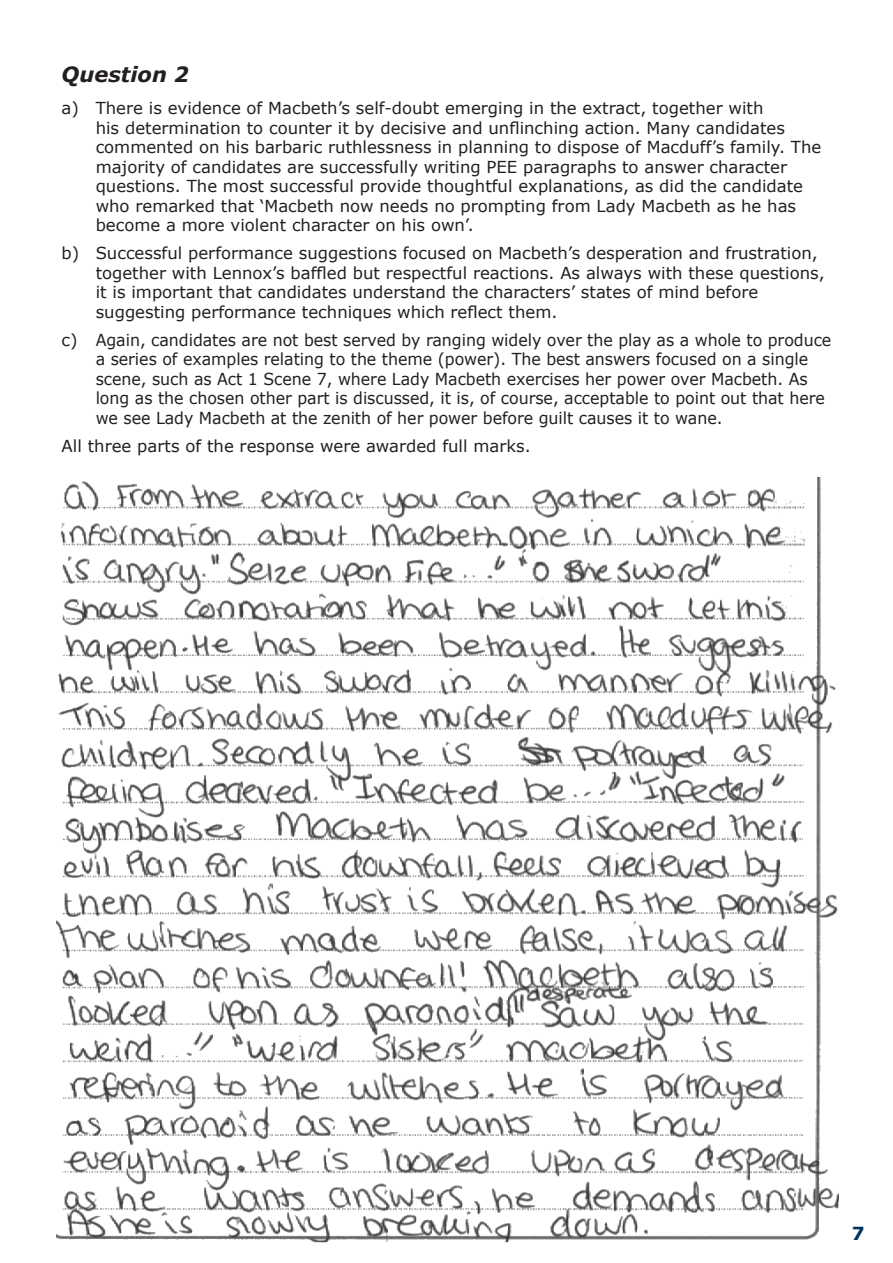
<style>
.page{position:relative;width:893px;height:1263px;background:#fff}
.page>*{position:absolute;margin:0;border:0;box-sizing:border-box;transform-origin:0 0}
.t1{font:italic 700 21px "Verdana";color:#231f20}
.t2{font:700 18px "Verdana";color:#00345e}
.t3{font:16.5px/19.5px "Verdana";color:#231f20}
</style>
<div class="page">
<img style="left:56px;top:478px;width:783px;height:764px">
<p class="t1" style="left:62px;top:59px;width:129px">Question 2</p>
<p class="t3" style="left:96px;top:98px;width:727px;text-indent:-34px">a) There is evidence of Macbeth’s self-doubt emerging in the extract, together with<br>his determination to counter it by decisive and unflinching action. Many candidates commented on his barbaric ruthlessness in planning to dispose of Macduff’s family. The majority of candidates are successfully writing PEE paragraphs to answer character questions. The most successful provide thoughtful explanations, as did the candidate who remarked that ‘Macbeth now needs no prompting from Lady Macbeth as he has become a more violent character on his own’.</p>
<p class="t3" style="left:96px;top:243px;width:730px;text-indent:-34px">b) Successful performance suggestions focused on Macbeth’s desperation and frustration, together with Lennox’s baffled but respectful reactions. As always with these questions, it is important that candidates understand the characters’ states of mind before suggesting performance techniques which reflect them.</p>
<p class="t3" style="left:96px;top:330px;width:737px;text-indent:-34px">c) Again, candidates are not best served by ranging widely over the play as a whole to produce a series of examples relating to the theme (power). The best answers focused on a single scene, such as Act 1 Scene 7, where Lady Macbeth exercises her power over Macbeth. As long as the chosen other part is discussed, it is, of course, acceptable to point out that here we see Lady Macbeth at the zenith of her power before guilt causes it to wane.</p>
<p class="t3" style="left:62px;top:436px;width:471px">All three parts of the response were awarded full marks.</p>
<p class="t2" style="left:852px;top:1221px;width:14px">7</p>
</div>
